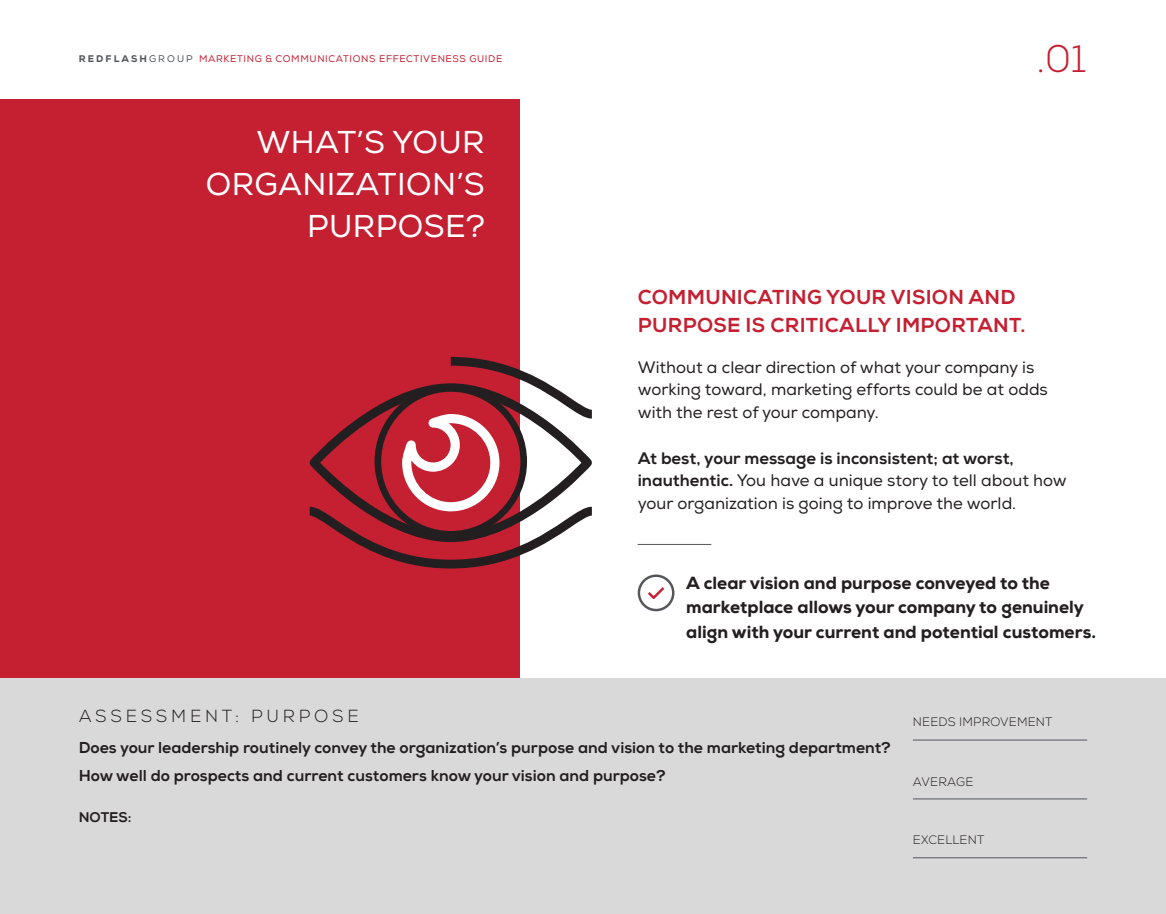
<style>
.page{position:relative;width:1166px;height:914px;background:#fff}
.page>*{position:absolute;margin:0;border:0;box-sizing:border-box;transform-origin:0 0}
.t1{font:300 38.5px "Nexa";color:#c42032}
.t2{font:31.5px/42px "Nexa";letter-spacing:.015em;color:#fff;text-align:right}
.t3{font:20.12px/28px "Nexa X Bold";letter-spacing:.015em;color:#c42032}
.t4{font:800 17.5px/24.5px "Nexa";color:#231f20}
.t5{font:300 17.5px "Nexa";letter-spacing:.215em;color:#231f20}
.t6{font:16.62px/22.8px "Nexa";color:#231f20}
.t7{font:16.62px "Nexa X Bold";color:#231f20}
.t8{font:15.75px/28px "Nexa X Bold";color:#231f20}
.t9{font:14px "Nexa X Bold";color:#231f20}
.t10{font:300 12.25px "Nexa";letter-spacing:.015em;color:#231f20}
.t11{font:9.62px "Nexa";letter-spacing:.065em;color:#c42032}
.s1{font-weight:800;color:#54565a}
.s2{color:#54565a}
.s3{font-family:"Nexa X Bold"}
</style>
<div class="page">
<hr style="left:637px;top:544px;width:74px;height:1px;background:#54565a">
<svg style="left:637px;top:574px;width:37px;height:37px"></svg>
<div style="left:0;top:99px;width:519px;height:581px;background:#c42032"></div>
<div style="left:0;top:678px;width:1166px;height:236px;background:#dad9da"></div>
<hr style="left:913px;top:739px;width:174px;height:1px;background:#54565a">
<hr style="left:913px;top:798px;width:174px;height:1px;background:#54565a">
<hr style="left:913px;top:857px;width:174px;height:1px;background:#54565a">
<svg style="left:310px;top:357px;width:282px;height:211px"></svg>
<p class="t11" style="left:79px;top:53px;width:425px"><span class="s1">REDFLASH</span> <span class="s2">GROUP</span> MARKETING &amp; COMMUNICATIONS EFFECTIVENESS GUIDE</p>
<h1 class="t1" style="left:1036px;top:36px;width:51px">.01</h1>
<h2 class="t2" style="left:206px;top:122px;width:281px">WHAT’S YOUR<br>ORGANIZATION’S<br>PURPOSE?</h2>
<p class="t3" style="left:638px;top:283px;width:389px">COMMUNICATING YOUR VISION AND<br>PURPOSE IS CRITICALLY IMPORTANT.</p>
<p class="t6" style="left:637px;top:356px;width:412px">Without a clear direction of what your company is working toward, marketing efforts could be at odds with the rest of your company.</p>
<p class="t7" style="left:637px;top:448px;width:377px">At best, your message is inconsistent; at worst,</p>
<p class="t6" style="left:637px;top:469px;width:431px"><span class="s3">inauthentic.</span> You have a unique story to tell about how your organization is going to improve the world.</p>
<p class="t4" style="left:686px;top:570px;width:411px">A clear vision and purpose conveyed to the marketplace allows your company to genuinely align with your current and potential customers.</p>
<p class="t5" style="left:79px;top:705px;width:281px">ASSESSMENT: PURPOSE</p>
<p class="t10" style="left:913px;top:714px;width:141px">NEEDS IMPROVEMENT</p>
<p class="t8" style="left:79px;top:733px;width:813px">Does your leadership routinely convey the organization’s purpose and vision to the marketing department?<br>How well do prospects and current customers know your vision and purpose?</p>
<p class="t9" style="left:79px;top:808px;width:54px">NOTES:</p>
<p class="t10" style="left:913px;top:774px;width:62px">AVERAGE</p>
<p class="t10" style="left:913px;top:832px;width:73px">EXCELLENT</p>
</div>
